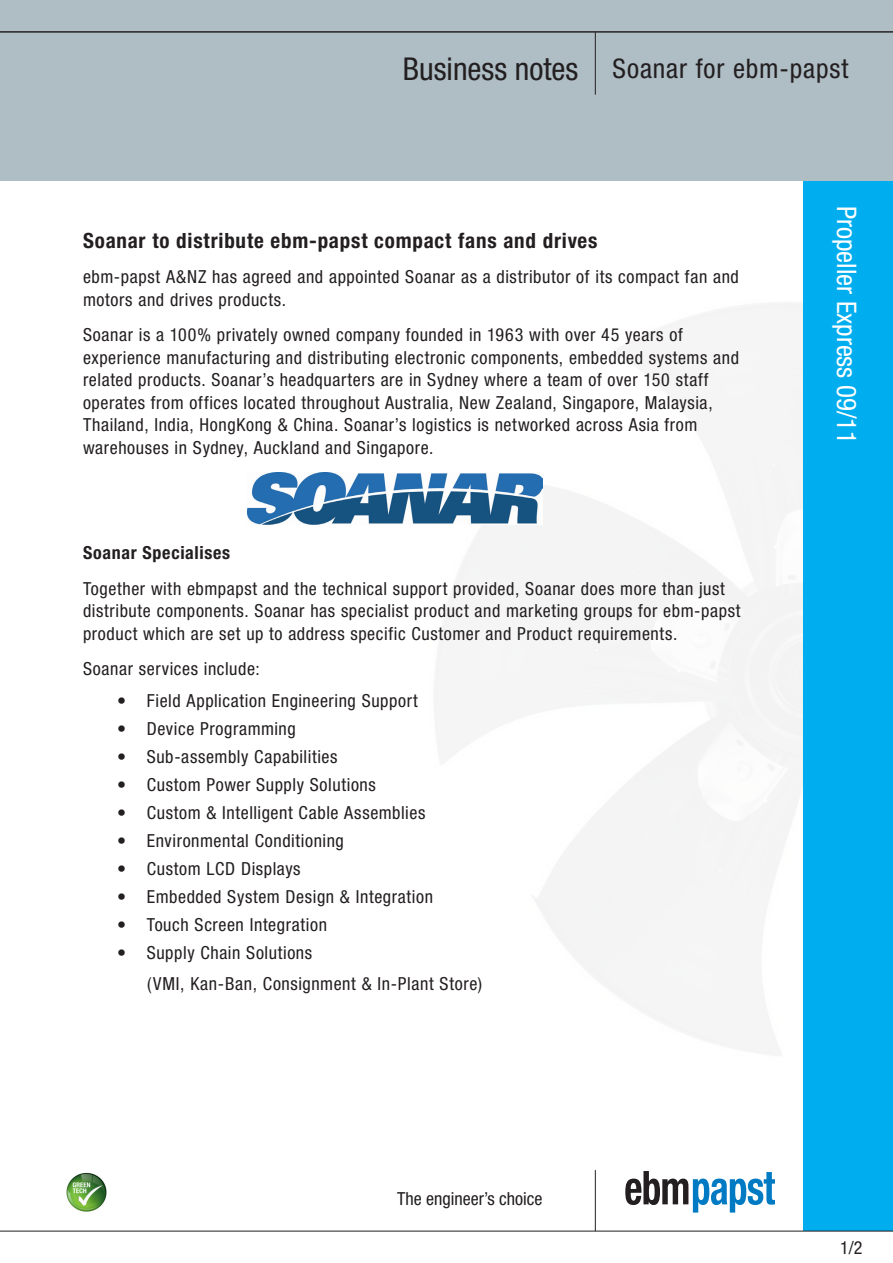
<style>
.page{position:relative;width:893px;height:1263px;background:#fff}
.page>*{position:absolute;margin:0;border:0;box-sizing:border-box;transform-origin:0 0}
.t1{font:condensed 27px "Helvetica Neue LT Std";letter-spacing:.035em;color:#231f20}
.t2{font:condensed 27px "Helvetica Neue LT Std";color:#fff}
.headline{font:700 condensed 21px "Helvetica Neue LT Std";letter-spacing:.04em;color:#231f20}
.body_copy{font:condensed 18px/22.5px "Helvetica Neue LT Std";letter-spacing:.035em;color:#231f20}
.body_copy-2{font:condensed 18px "Helvetica Neue LT Std";color:#231f20}
.body_copy-3{font:700 condensed 18px "Helvetica Neue LT Std";letter-spacing:.035em;color:#231f20}
.s1{font-size:31.5px}
</style>
<div class="page">
<img style="left:66px;top:1172px;width:41px;height:40px">
<img style="left:435px;top:288px;width:369px;height:775px">
<div style="left:804px;top:181px;width:89px;height:1050px;background:#00aeef"></div>
<div style="left:0;top:0;width:893px;height:181px;background:#afbdc5"></div>
<svg style="left:625px;top:1171px;width:150px;height:41px"></svg>
<hr style="left:595px;top:1170px;width:1px;height:61px;background:#231f20">
<hr style="left:0;top:1231px;width:893px;height:1px;background:#231f20">
<hr style="left:0;top:32px;width:893px;height:1px;background:#231f20">
<hr style="left:595px;top:32px;width:1px;height:63px;background:#231f20">
<img style="left:248px;top:472px;width:294px;height:52px">
<h1 class="t1" style="left:403px;top:53px;width:447px"><span class="s1">Business notes</span> Soanar for ebm-papst</h1>
<p class="headline" style="left:83px;top:228px;width:516px">Soanar to distribute ebm-papst compact fans and drives</p>
<p class="body_copy" style="left:83px;top:266px;width:657px">ebm-papst A&amp;NZ has agreed and appointed Soanar as a distributor of its compact fan and motors and drives products.</p>
<p class="body_copy" style="left:83px;top:323px;width:658px">Soanar is a 100% privately owned company founded in 1963 with over 45 years of experience manufacturing and distributing electronic components, embedded systems and related products. Soanar’s headquarters are in Sydney where a team of over 150 staff operates from offices located throughout Australia, New Zealand, Singapore, Malaysia, Thailand, India, HongKong &amp; China. Soanar’s logistics is networked across Asia from warehouses in Sydney, Auckland and Singapore.</p>
<p class="body_copy-3" style="left:83px;top:542px;width:149px">Soanar Specialises</p>
<p class="body_copy" style="left:83px;top:577px;width:659px">Together with ebmpapst and the technical support provided, Soanar does more than just distribute components. Soanar has specialist product and marketing groups for ebm-papst product which are set up to address specific Customer and Product requirements.</p>
<p class="body_copy" style="left:83px;top:657px;width:178px">Soanar services include:</p>
<p class="body_copy" style="left:117px;top:689px;width:302px">• Field Application Engineering Support</p>
<p class="body_copy" style="left:117px;top:717px;width:180px">• Device Programming</p>
<p class="body_copy" style="left:117px;top:745px;width:222px">• Sub-assembly Capabilities</p>
<p class="body_copy" style="left:117px;top:773px;width:260px">• Custom Power Supply Solutions</p>
<p class="body_copy" style="left:117px;top:801px;width:310px">• Custom &amp; Intelligent Cable Assemblies</p>
<p class="body_copy" style="left:117px;top:829px;width:228px">• Environmental Conditioning</p>
<p class="body_copy" style="left:117px;top:857px;width:185px">• Custom LCD Displays</p>
<p class="body_copy" style="left:117px;top:885px;width:317px">• Embedded System Design &amp; Integration</p>
<p class="body_copy" style="left:117px;top:913px;width:211px">• Touch Screen Integration</p>
<p class="body_copy" style="left:117px;top:941px;width:197px">• Supply Chain Solutions</p>
<p class="body_copy" style="left:147px;top:972px;width:336px">(VMI, Kan-Ban, Consignment &amp; In-Plant Store)</p>
<p class="body_copy-2" style="left:397px;top:1188px;width:147px">The engineer’s choice</p>
<h1 class="t2" style="left:862px;top:206px;width:240px;rotate:90deg">Propeller Express 09/11</h1>
<p class="body_copy" style="left:840px;top:1236px;width:24px">1/2</p>
</div>
